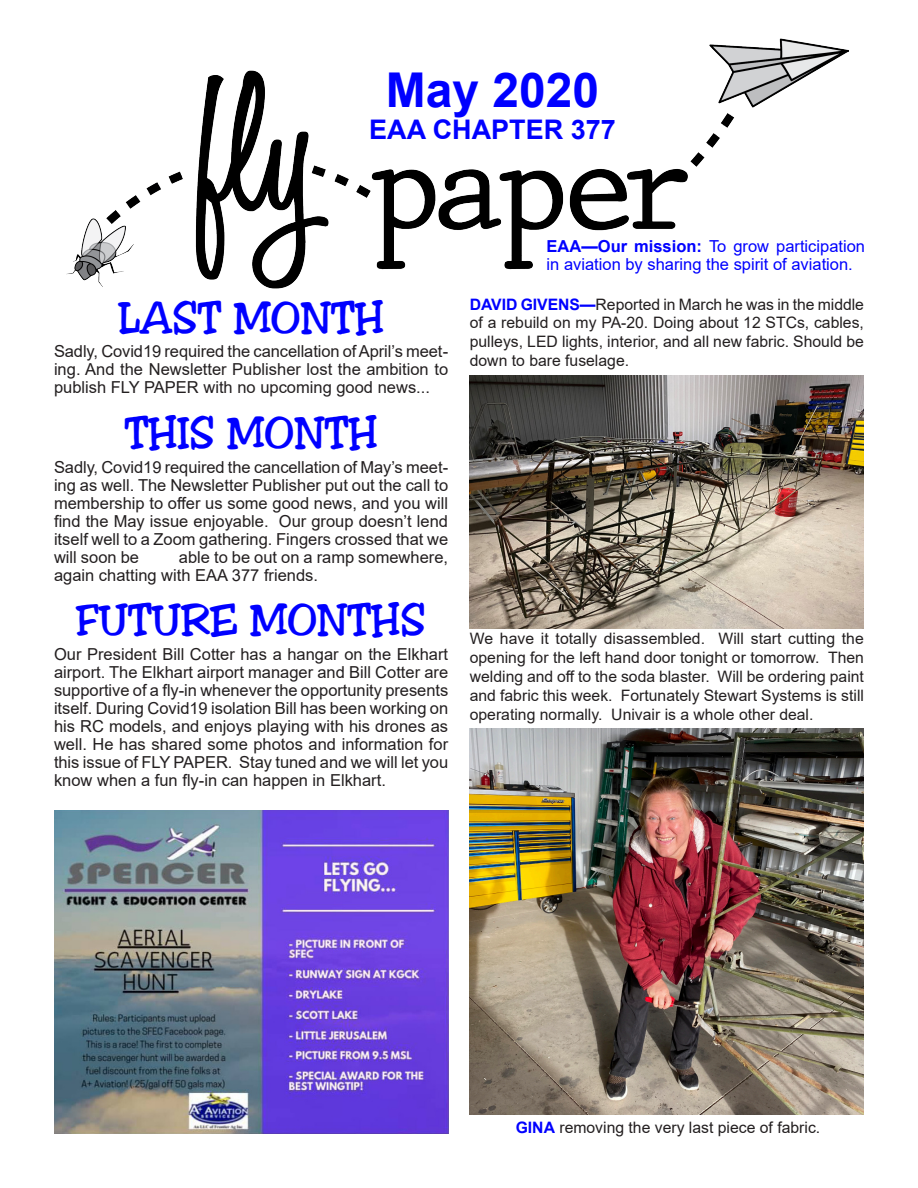
<style>
.page{position:relative;width:918px;height:1188px;background:#fff}
.page>*{position:absolute;margin:0;border:0;box-sizing:border-box;transform-origin:0 0}
.t1{font:700 48px "Arial";color:#00f}
.Body_text{font:45px "Jester";color:#00f}
.t2{font:700 27px "Arial";color:#00f}
.Body_text-2{font:16.5px/18px "Arial";color:#231f20;text-align:justify}
.t3{font:16.5px/18px "Arial";color:#00f}
.Body_text-3{font:15.75px/18.9px "Arial";color:#231f20;text-align:justify}
.s1{font-weight:700}
.s2{font-weight:700;color:#00f}
</style>
<div class="page">
<img style="left:66px;top:38px;width:783px;height:251px">
<img style="left:470px;top:376px;width:394px;height:253px">
<img style="left:470px;top:729px;width:394px;height:386px">
<img style="left:54px;top:811px;width:394px;height:323px">
<p class="t1" style="left:386px;top:56px;width:215px">May 2020</p>
<p class="t2" style="left:369px;top:111px;width:248px">EAA CHAPTER 377</p>
<p class="Body_text" style="left:118px;top:292px;width:267px">LAST MONTH</p>
<p class="Body_text-2" style="left:54px;top:342px;width:396px">Sadly, Covid19 required the cancellation of April’s meet&shy;ing. And the Newsletter Publisher lost the ambition to publish FLY PAPER with no upcoming good news...</p>
<p class="Body_text" style="left:125px;top:407px;width:254px">THIS MONTH</p>
<p class="Body_text-2" style="left:54px;top:458px;width:396px">Sadly, Covid19 required the cancellation of May’s meet&shy;ing as well. The Newsletter Publisher put out the call to membership to offer us some good news, and you will find the May issue enjoyable. Our group doesn’t lend itself well to a Zoom gathering. Fingers crossed that we will soon be</p>
<p class="Body_text-2" style="left:54px;top:548px;width:396px;text-indent:125px">able to be out on a ramp somewhere, again chatting with EAA 377 friends.</p>
<p class="Body_text" style="left:76px;top:594px;width:351px">FUTURE MONTHS</p>
<p class="Body_text-2" style="left:54px;top:646px;width:396px">Our President Bill Cotter has a hangar on the Elkhart airport. The Elkhart airport manager and Bill Cotter are supportive of a fly-in whenever the opportunity presents itself. During Covid19 isolation Bill has been working on his RC models, and enjoys playing with his drones as well. He has shared some photos and information for this issue of FLY PAPER. Stay tuned and we will let you know when a fun fly-in can happen in Elkhart.</p>
<p class="t3" style="left:547px;top:237px;width:320px"><span class="s1">EAA—Our mission:</span> To grow participation in aviation by sharing the spirit of aviation.</p>
<p class="Body_text-3" style="left:470px;top:294px;width:396px"><span class="s2">DAVID GIVENS—</span>Reported in March he was in the middle of a rebuild on my PA-20. Doing about 12 STCs, cables, pulleys, LED lights, interior, and all new fabric. Should be down to bare fuselage.</p>
<p class="Body_text-3" style="left:470px;top:629px;width:396px">We have it totally disassembled. Will start cutting the opening for the left hand door tonight or tomorrow. Then welding and off to the soda blaster. Will be ordering paint and fabric this week. Fortunately Stewart Systems is still operating normally. Univair is a whole other deal.</p>
<p class="Body_text-3" style="left:516px;top:1117px;width:306px"><span class="s2">GINA</span> removing the very last piece of fabric.</p>
</div>
